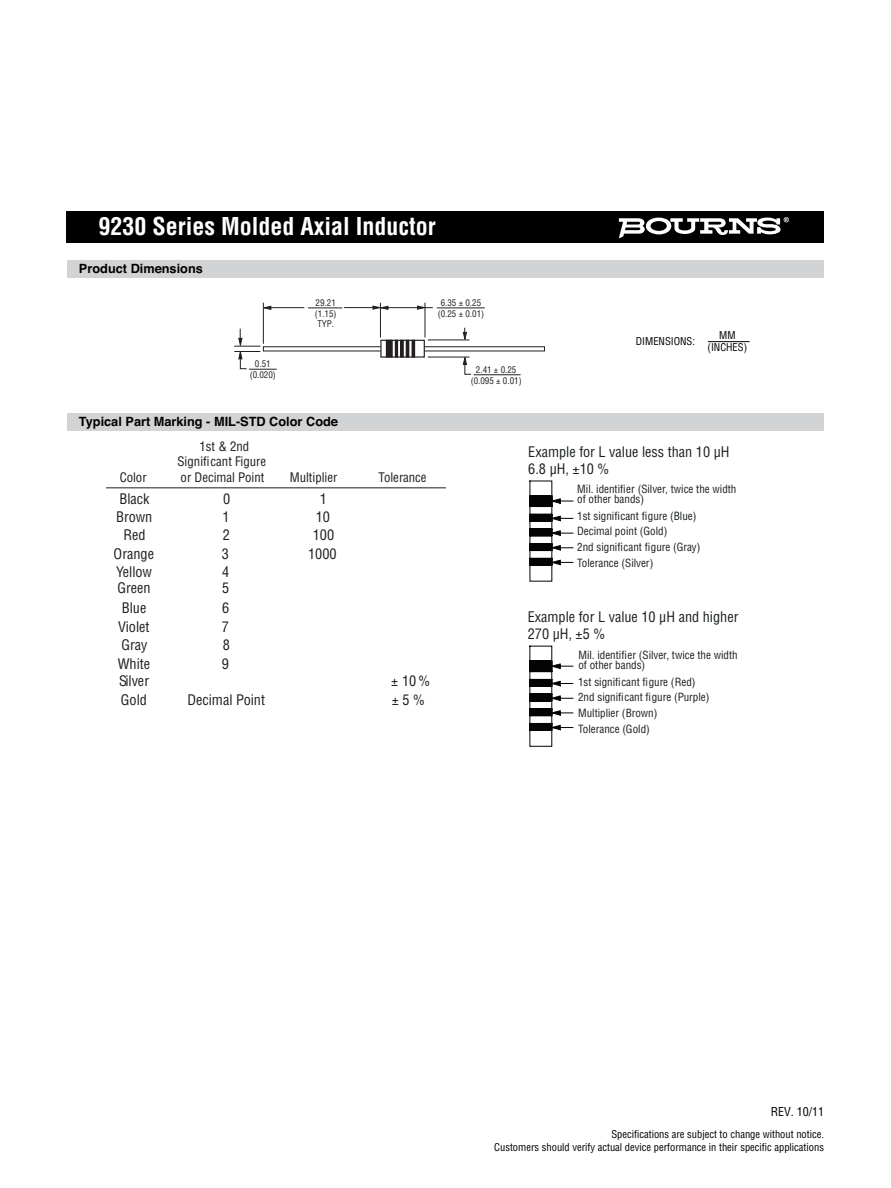
<style>
.page{position:relative;width:891px;height:1188px;background:#fff}
.page>*{position:absolute;margin:0;border:0;box-sizing:border-box;transform-origin:0 0}
.t1{font:700 condensed 24px "Helvetica";color:#fff}
.t2{font:condensed 14.25px/17.1px "Helvetica";color:#1b211b}
.t3{font:condensed 12.9px/15.6px "Helvetica";color:#1b211b;text-align:center}
.t4{font:700 12.75px "Helvetica";color:#000}
.t5{font:condensed 12px "Helvetica";color:#000}
.t6{font:condensed 11.1px/15.6px "Helvetica";color:#1b211b}
.t7{font:condensed 10.5px/12.8px "Helvetica";color:#000;text-align:right}
.t8{font:condensed 9px/10.5px "Helvetica";color:#231f20;text-align:center}
</style>
<div class="page">
<div style="left:67px;top:212px;width:757px;height:31px;background:#000"></div>
<svg style="left:619px;top:217px;width:170px;height:21px"></svg>
<div style="left:67px;top:413px;width:757px;height:18px;background:#d1d3d4"></div>
<hr style="left:106px;top:487px;width:340px;height:1px;background:#1b211b">
<svg style="left:529px;top:480px;width:45px;height:101px"></svg>
<svg style="left:529px;top:646px;width:45px;height:101px"></svg>
<hr style="left:708px;top:341px;width:42px;height:1px;background:#000">
<div style="left:67px;top:260px;width:757px;height:18px;background:#d1d3d4"></div>
<div style="left:424px;top:346px;width:121px;height:5px;border:1px solid #231f20"></div>
<hr style="left:425px;top:303px;width:1px;height:35px;background:#231f20">
<svg style="left:417px;top:306px;width:9px;height:4px"></svg>
<hr style="left:387px;top:307px;width:46px;height:1px;background:#231f20">
<hr style="left:380px;top:303px;width:1px;height:35px;background:#231f20">
<hr style="left:437px;top:308px;width:48px;height:1px;background:#231f20">
<svg style="left:262px;top:306px;width:9px;height:4px"></svg>
<svg style="left:372px;top:306px;width:16px;height:4px"></svg>
<hr style="left:270px;top:307px;width:34px;height:1px;background:#231f20">
<hr style="left:344px;top:307px;width:32px;height:1px;background:#231f20">
<hr style="left:263px;top:303px;width:1px;height:41px;background:#231f20">
<hr style="left:308px;top:308px;width:34px;height:1px;background:#231f20">
<svg style="left:234px;top:327px;width:287px;height:49px"></svg>
<h1 class="t1" style="left:98px;top:217px;width:339px">9230 Series Molded Axial Inductor</h1>
<p class="t4" style="left:79px;top:264px;width:125px">Product Dimensions</p>
<p class="t8" style="left:315px;top:298px;width:23px;text-align:justify">29.21 (1.15)<br>TYP.</p>
<p class="t8" style="left:438px;top:298px;width:48px">6.35 ± 0.25 (0.25 ± 0.01)</p>
<p class="t8" style="left:250px;top:359px;width:28px;line-height:11.2px">0.51 (0.020)</p>
<p class="t8" style="left:471px;top:365px;width:53px;line-height:11.2px">2.41 ± 0.25 (0.095 ± 0.01)</p>
<p class="t4" style="left:79px;top:417px;width:261px">Typical Part Marking - MIL-STD Color Code</p>
<p class="t7" style="left:636px;top:336px;width:61px">DIMENSIONS:</p>
<p class="t7" style="left:708px;top:330px;width:41px;text-align:center">MM (INCHES)</p>
<p class="t3" style="left:120px;top:471px;width:28px">Color</p>
<p class="t3" style="left:178px;top:439px;width:90px">1st &amp; 2nd<br>Signifi cant Figure or Decimal Point</p>
<p class="t3" style="left:290px;top:471px;width:49px">Multiplier</p>
<p class="t3" style="left:379px;top:471px;width:50px">Tolerance</p>
<p class="t2" style="left:120px;top:492px;width:32px">Black</p>
<p class="t2" style="left:223px;top:492px;width:9px">0</p>
<p class="t2" style="left:320px;top:492px;width:9px">1</p>
<p class="t2" style="left:116px;top:509px;width:38px">Brown</p>
<p class="t2" style="left:223px;top:509px;width:9px">1</p>
<p class="t2" style="left:316px;top:509px;width:16px">10</p>
<p class="t2" style="left:123px;top:527px;width:24px">Red</p>
<p class="t2" style="left:223px;top:527px;width:9px">2</p>
<p class="t2" style="left:313px;top:527px;width:23px">100</p>
<p class="t2" style="left:114px;top:547px;width:42px">Orange</p>
<p class="t2" style="left:222px;top:547px;width:9px">3</p>
<p class="t2" style="left:308px;top:547px;width:30px">1000</p>
<p class="t2" style="left:116px;top:564px;width:38px">Yellow</p>
<p class="t2" style="left:222px;top:564px;width:9px">4</p>
<p class="t2" style="left:117px;top:581px;width:35px">Green</p>
<p class="t2" style="left:222px;top:581px;width:9px">5</p>
<p class="t2" style="left:122px;top:600px;width:26px">Blue</p>
<p class="t2" style="left:222px;top:600px;width:9px">6</p>
<p class="t2" style="left:118px;top:619px;width:33px">Violet</p>
<p class="t2" style="left:222px;top:619px;width:9px">7</p>
<p class="t2" style="left:121px;top:637px;width:27px">Gray</p>
<p class="t2" style="left:223px;top:637px;width:9px">8</p>
<p class="t2" style="left:118px;top:656px;width:34px">White</p>
<p class="t2" style="left:222px;top:656px;width:9px">9</p>
<p class="t2" style="left:119px;top:674px;width:32px">Silver</p>
<p class="t2" style="left:391px;top:674px;width:41px">± 10%</p>
<p class="t2" style="left:121px;top:692px;width:28px">Gold</p>
<p class="t2" style="left:187px;top:692px;width:79px">Decimal Point</p>
<p class="t2" style="left:392px;top:692px;width:35px">± 5 %</p>
<p class="t2" style="left:528px;top:445px;width:203px">Example for L value less than 10 µH<br>6.8 µH, ±10 %</p>
<p class="t6" style="left:577px;top:485px;width:161px;line-height:10.1px">Mil. identifier (Silver, twice the width of other bands)</p>
<p class="t6" style="left:577px;top:509px;width:125px">1st significant figure (Blue)<br>Decimal point (Gold)<br>2nd significant figure (Gray)<br>Tolerance (Silver)</p>
<p class="t2" style="left:528px;top:609px;width:212px">Example for L value 10 µH and higher<br>270 µH, ±5 %</p>
<p class="t6" style="left:578px;top:651px;width:161px;line-height:10.1px">Mil. identifier (Silver, twice the width of other bands)</p>
<p class="t6" style="left:578px;top:675px;width:133px">1st significant figure (Red)<br>2nd significant figure (Purple)<br>Multiplier (Brown)<br>Tolerance (Gold)</p>
<p class="t5" style="left:771px;top:1107px;width:55px">REV. 10/11</p>
<p class="t7" style="left:494px;top:1129px;width:331px">Specifications are subject to change without notice.<br>Customers should verify actual device performance in their specific applications</p>
</div>
